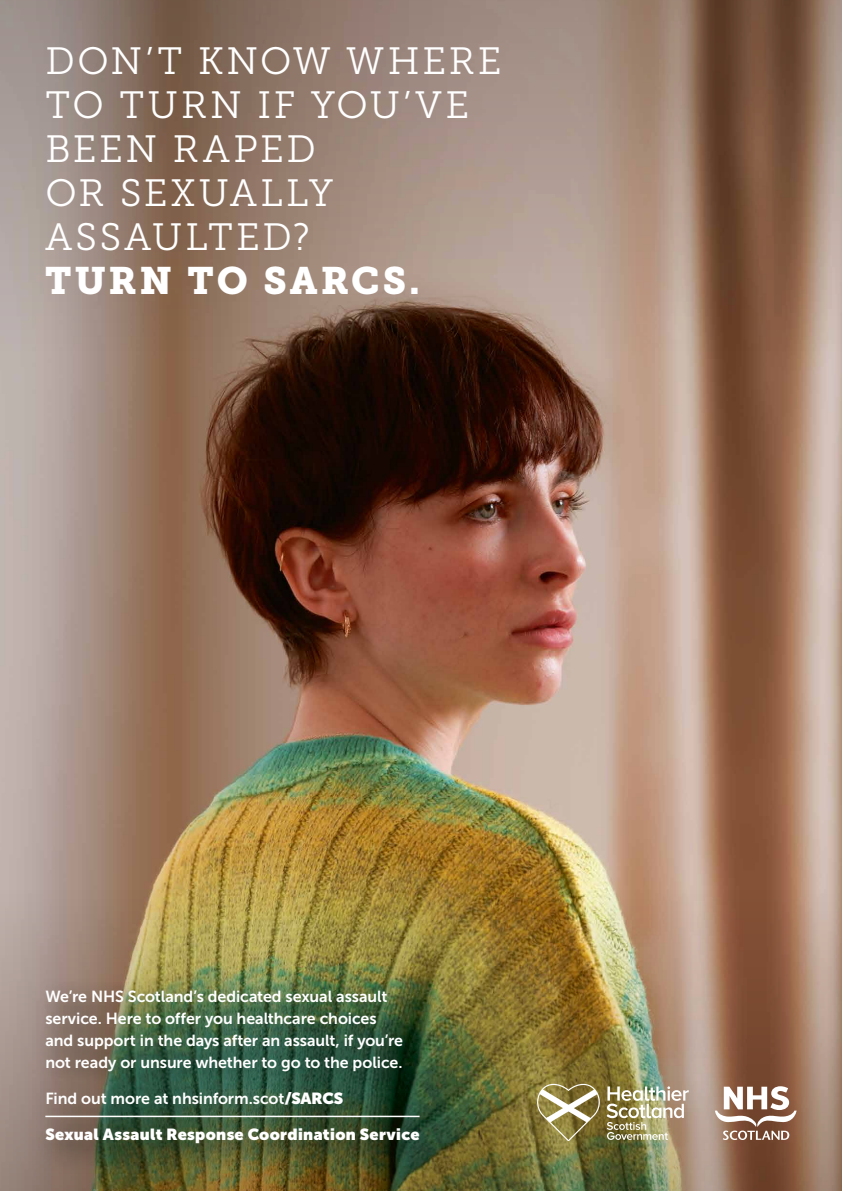
<style>
.page{position:relative;width:842px;height:1191px;background:#fff}
.page>*{position:absolute;margin:0;border:0;box-sizing:border-box;transform-origin:0 0}
.t1{font:38px/44px "Museo Slab 300";letter-spacing:.07em;color:#fff}
.t2{font:38px "Museo Slab 900";letter-spacing:.075em;color:#fff}
.t3{font:16px/22px "Museo Sans 700";letter-spacing:-.005em;color:#fff}
.t4{font:900 16px "Museo Sans Display";letter-spacing:.025em;color:#fff}
.s1{font-family:"Museo Sans Display";font-weight:900}
</style>
<div class="page">
<img style="left:0;top:366px;width:842px;height:513px">
<img style="left:0;top:879px;width:842px;height:312px">
<svg style="left:0;top:0;width:842px;height:366px;background:#967d6f"></svg>
<svg style="left:715px;top:1086px;width:82px;height:54px"></svg>
<svg style="left:537px;top:1083px;width:152px;height:58px;background:#a59b70"></svg>
<div style="left:32px;top:975px;width:419px;height:199px;background:#000;opacity:.75"></div>
<hr style="left:45px;top:1115px;width:375px;height:2px;background:#fff">
<h1 class="t1" style="left:45px;top:39px;width:458px">DON’T KNOW WHERE<br>TO TURN IF YOU’VE<br>BEEN RAPED<br>OR SEXUALLY<br>ASSAULTED?</h1>
<h1 class="t2" style="left:45px;top:258px;width:376px">TURN TO SARCS.</h1>
<p class="t3" style="left:45px;top:985px;width:359px">We’re NHS Scotland’s dedicated sexual assault service. Here to offer you healthcare choices and support in the days after an assault, if you’re not ready or unsure whether to go to the police.</p>
<p class="t3" style="left:45px;top:1087px;width:300px">Find out more at nhsinform.scot<span class="s1">/SARCS</span></p>
<p class="t4" style="left:45px;top:1125px;width:376px">Sexual Assault Response Coordination Service</p>
</div>
